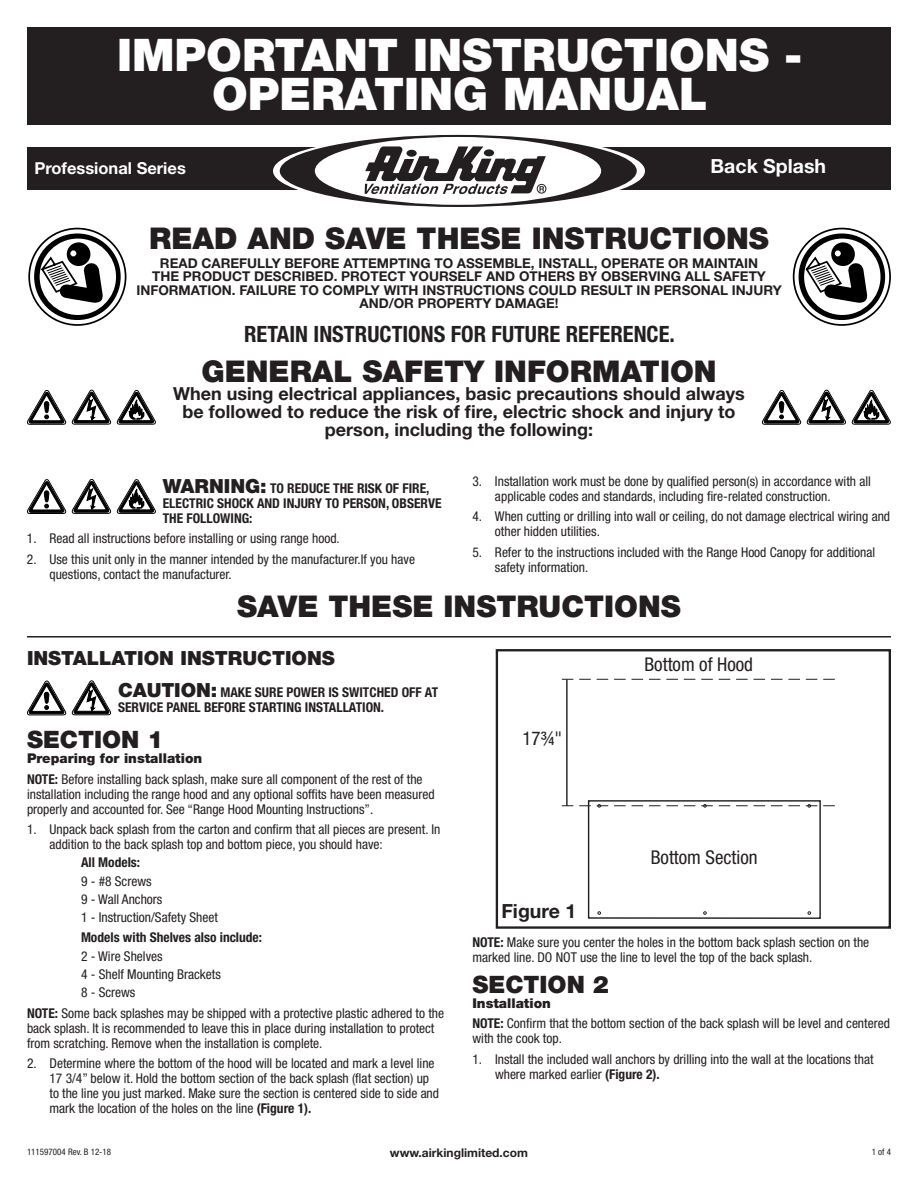
<style>
.page{position:relative;width:918px;height:1188px;background:#fff}
.page>*{position:absolute;margin:0;border:0;box-sizing:border-box;transform-origin:0 0}
.t1{font:900 45px/39px "Helvetica Neue";color:#fff;text-align:center}
.t2{font:900 30px "Helvetica Neue";color:#231f20}
.t3{font:900 24px "Helvetica Neue";color:#231f20}
.t4{font:700 condensed 22.5px "Helvetica Neue";color:#231f20}
.t5{font:900 19.5px "Helvetica Neue";color:#231f20}
.t6{font:700 19.5px "Helvetica Neue";color:#fff}
.t7{font:700 19.5px "Helvetica Neue";color:#231f20}
.t8{font:condensed 19.05px "Helvetica Neue";color:#231f20}
.t9{font:700 18px/18px "Helvetica Neue";color:#231f20;text-align:center}
.t10{font:700 16.5px "Helvetica Neue";color:#fff}
.t11{font:condensed 13.5px/15px "Helvetica Neue";color:#231f20}
.t12{font:700 13.5px/13.5px "Helvetica Neue";color:#231f20;text-align:center}
.t13{font:700 condensed 13.5px/15px "Helvetica Neue";color:#231f20}
.t14{font:700 12px "Helvetica Neue";color:#231f20}
.t15{font:condensed 9px "Helvetica Neue";color:#231f20}
.s1{font-weight:900;font-stretch:normal;font-size:19.5px}
.s2{font-weight:900;font-stretch:normal}
.s3{font-weight:700}
</style>
<div class="page">
<div style="left:27px;top:148px;width:864px;height:42px;background:#231f20"></div>
<svg style="left:273px;top:133px;width:372px;height:75px"></svg>
<div style="left:27px;top:27px;width:864px;height:97px;background:#231f20"></div>
<div style="left:280px;top:135px;width:357px;height:72px;background:#231f20;border-radius:50%"></div>
<div style="left:315px;top:137px;width:286px;height:68px;background:#fff;border-radius:50%"></div>
<svg style="left:365px;top:146px;width:181px;height:48px"></svg>
<svg style="left:117px;top:390px;width:39px;height:35px"></svg>
<svg style="left:72px;top:390px;width:39px;height:35px"></svg>
<svg style="left:27px;top:390px;width:39px;height:35px"></svg>
<svg style="left:117px;top:479px;width:39px;height:35px"></svg>
<svg style="left:72px;top:479px;width:39px;height:35px"></svg>
<svg style="left:27px;top:479px;width:39px;height:35px"></svg>
<div style="left:28px;top:228px;width:98px;height:98px;border:2px solid #000;border-radius:50%"></div>
<svg style="left:34px;top:233px;width:87px;height:87px"></svg>
<div style="left:793px;top:228px;width:98px;height:98px;border:2px solid #000;border-radius:50%"></div>
<svg style="left:799px;top:233px;width:86px;height:87px"></svg>
<svg style="left:852px;top:390px;width:39px;height:35px"></svg>
<svg style="left:807px;top:390px;width:39px;height:35px"></svg>
<svg style="left:762px;top:390px;width:39px;height:35px"></svg>
<hr style="left:27px;top:636px;width:864px;height:2px;background:#231f20">
<svg style="left:72px;top:681px;width:39px;height:34px"></svg>
<svg style="left:27px;top:681px;width:39px;height:34px"></svg>
<div style="left:496px;top:649px;width:395px;height:280px;border:2px solid #231f20"></div>
<svg style="left:562px;top:804px;width:273px;height:3px"></svg>
<svg style="left:562px;top:679px;width:273px;height:1px"></svg>
<hr style="left:566px;top:680px;width:2px;height:126px;background:#231f20">
<div style="left:588px;top:800px;width:233px;height:119px;border:1px solid #231f20"></div>
<svg style="left:598px;top:911px;width:3px;height:4px"></svg>
<svg style="left:703px;top:911px;width:4px;height:4px"></svg>
<svg style="left:808px;top:911px;width:3px;height:4px"></svg>
<h1 class="t1" style="left:117px;top:36px;width:687px">IMPORTANT INSTRUCTIONS -<br>OPERATING MANUAL</h1>
<p class="t10" style="left:34px;top:158px;width:153px">Professional Series</p>
<h3 class="t6" style="left:711px;top:154px;width:117px">Back Splash</h3>
<h2 class="t2" style="left:149px;top:220px;width:621px">READ AND SAVE THESE INSTRUCTIONS</h2>
<p class="t12" style="left:136px;top:256px;width:647px">READ CAREFULLY BEFORE ATTEMPTING TO ASSEMBLE, INSTALL, OPERATE OR MAINTAIN<br>THE PRODUCT DESCRIBED. PROTECT YOURSELF AND OTHERS BY OBSERVING ALL SAFETY INFORMATION. FAILURE TO COMPLY WITH INSTRUCTIONS COULD RESULT IN PERSONAL INJURY AND/OR PROPERTY DAMAGE!</p>
<h3 class="t4" style="left:244px;top:320px;width:432px">RETAIN INSTRUCTIONS FOR FUTURE REFERENCE.</h3>
<h2 class="t2" style="left:201px;top:354px;width:517px">GENERAL SAFETY INFORMATION</h2>
<h3 class="t9" style="left:173px;top:385px;width:573px">When using electrical appliances, basic precautions should always be followed to reduce the risk of fire, electric shock and injury to person, including the following:</h3>
<p class="t13" style="left:163px;top:481px;width:280px"><span class="s1">WARNING:</span> TO REDUCE THE RISK OF FIRE,<br>ELECTRIC SHOCK AND INJURY TO PERSON, OBSERVE<br>THE FOLLOWING:</p>
<p class="t11" style="left:27px;top:531px;width:314px">1. Read all instructions before installing or using range hood.</p>
<p class="t11" style="left:49px;top:551px;width:367px;text-indent:-23px">2. Use this unit only in the manner intended by the manufacturer.If you have questions, contact the manufacturer.</p>
<p class="t11" style="left:495px;top:473px;width:377px;text-indent:-23px">3. Installation work must be done by qualified person(s) in accordance with all applicable codes and standards, including fire-related construction.</p>
<p class="t11" style="left:495px;top:509px;width:397px;text-indent:-23px">4. When cutting or drilling into wall or ceiling, do not damage electrical wiring and other hidden utilities.</p>
<p class="t11" style="left:495px;top:544px;width:382px;text-indent:-23px">5. Refer to the instructions included with the Range Hood Canopy for additional safety information.</p>
<h2 class="t2" style="left:237px;top:588px;width:445px">SAVE THESE INSTRUCTIONS</h2>
<h3 class="t5" style="left:27px;top:647px;width:309px">INSTALLATION INSTRUCTIONS</h3>
<p class="t13" style="left:118px;top:685px;width:322px"><span class="s1">CAUTION:</span> MAKE SURE POWER IS SWITCHED OFF AT<br>SERVICE PANEL BEFORE STARTING INSTALLATION.</p>
<h3 class="t3" style="left:27px;top:725px;width:138px">SECTION 1</h3>
<p class="t11" style="left:27px;top:748px;width:397px;line-height:20.4px"><span class="s2">Preparing for installation<br></span><span class="s3">NOTE:</span> Before installing back splash, make sure all component of the rest of the</p>
<p class="t11" style="left:27px;top:786px;width:409px">installation including the range hood and any optional soffits have been measured properly and accounted for. See “Range Hood Mounting Instructions”.</p>
<p class="t11" style="left:50px;top:822px;width:392px;text-indent:-23px">1. Unpack back splash from the carton and confirm that all pieces are present. In addition to the back splash top and bottom piece, you should have:</p>
<p class="t13" style="left:81px;top:855px;width:61px">All Models:</p>
<p class="t11" style="left:81px;top:872px;width:138px;line-height:18.3px">9 - #8 Screws<br>9 - Wall Anchors<br>1 - Instruction/Safety Sheet</p>
<p class="t13" style="left:81px;top:930px;width:183px">Models with Shelves also include:</p>
<p class="t11" style="left:81px;top:947px;width:141px;line-height:18.3px">2 - Wire Shelves<br>4 - Shelf Mounting Brackets<br>8 - Screws</p>
<p class="t11" style="left:27px;top:1005px;width:419px"><span class="s3">NOTE:</span> Some back splashes may be shipped with a protective plastic adhered to the back splash. It is recommended to leave this in place during installation to protect from scratching. Remove when the installation is complete.</p>
<p class="t11" style="left:50px;top:1056px;width:391px;text-indent:-23px">2. Determine where the bottom of the hood will be located and mark a level line 17 3/4” below it. Hold the bottom section of the back splash (flat section) up to the line you just marked. Make sure the section is centered side to side and mark the location of the holes on the line <span class="s3">(Figure 1).</span></p>
<h3 class="t8" style="left:523px;top:728px;width:41px">17¾"</h3>
<h3 class="t7" style="left:501px;top:899px;width:76px">Figure 1</h3>
<h3 class="t8" style="left:644px;top:653px;width:110px">Bottom of Hood</h3>
<h3 class="t8" style="left:651px;top:847px;width:108px">Bottom Section</h3>
<p class="t11" style="left:472px;top:935px;width:398px"><span class="s3">NOTE:</span> Make sure you center the holes in the bottom back splash section on the marked line. DO NOT use the line to level the top of the back splash.</p>
<h3 class="t3" style="left:472px;top:970px;width:138px">SECTION 2</h3>
<p class="t11" style="left:472px;top:993px;width:419px;line-height:20.4px"><span class="s2">Installation<br></span><span class="s3">NOTE:</span> Confirm that the bottom section of the back splash will be level and centered</p>
<p class="t11" style="left:472px;top:1031px;width:91px">with the cook top.</p>
<p class="t11" style="left:495px;top:1051px;width:380px;text-indent:-23px">1. Install the included wall anchors by drilling into the wall at the locations that where marked earlier <span class="s3">(Figure 2).</span></p>
<p class="t15" style="left:27px;top:1146px;width:86px">111597004 Rev. B 12-18</p>
<p class="t14" style="left:390px;top:1145px;width:140px">www.airkinglimited.com</p>
<p class="t15" style="left:872px;top:1146px;width:21px">1 of 4</p>
</div>
